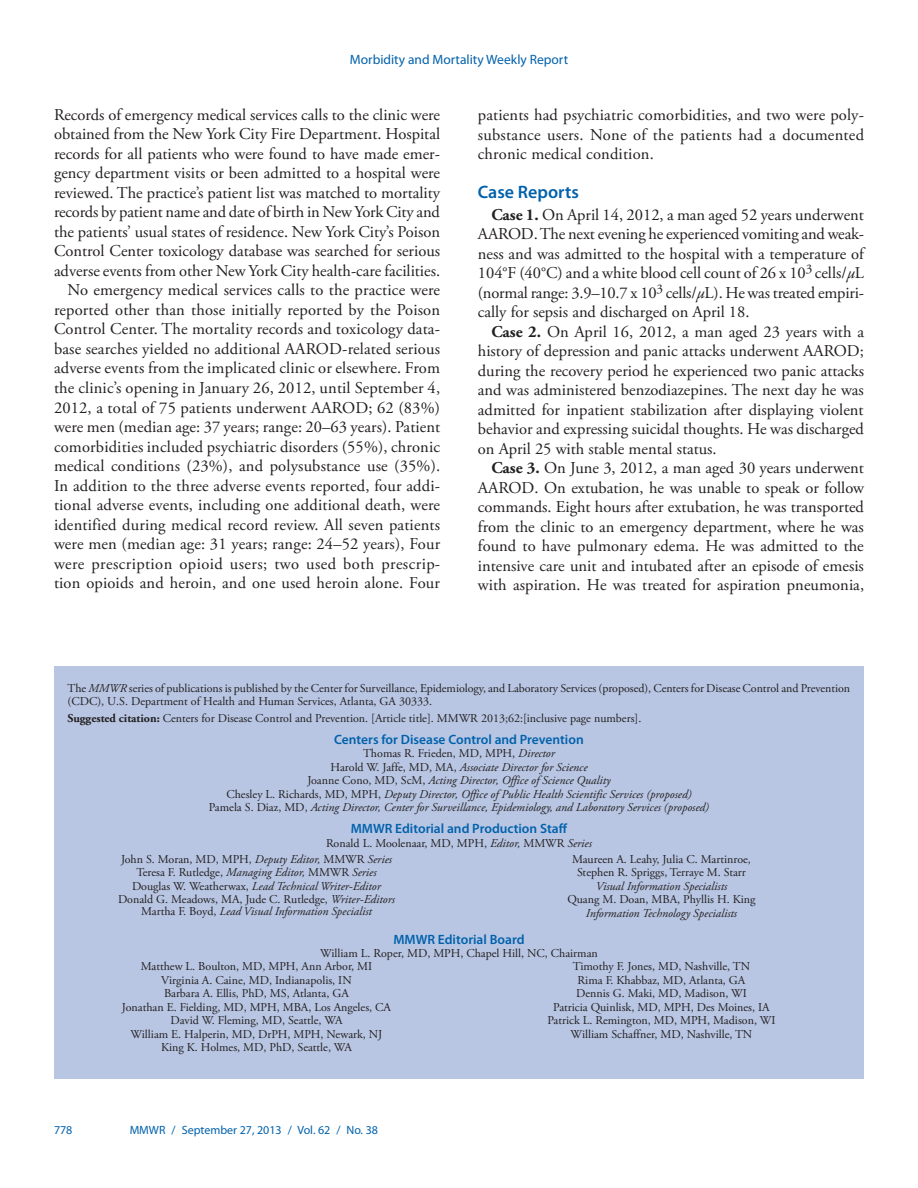
<style>
.page{position:relative;width:918px;height:1188px;background:#fff}
.page>*{position:absolute;margin:0;border:0;box-sizing:border-box;transform-origin:0 0}
.headline2{font:600 18px "Myriad Pro";color:#0161ab}
.body_copy{font:16.5px/19.5px "Adobe Garamond Pro";color:#231f20;text-align:justify}
.t1{font:600 13.5px "Myriad Pro";color:#0161ab}
.t2{font:13.5px "Myriad Pro";color:#0161ab}
.t3{font:12px/13.5px "Adobe Garamond Pro";color:#231f20;text-align:center}
.t4{font:italic 12px/13.5px "Adobe Garamond Pro";color:#231f20;text-align:center}
.footer_left{font:12px "Myriad Pro";color:#0161ab}
.s1{font-weight:700}
.s2{font-style:italic}
.s3{font-style:normal}
</style>
<div class="page">
<div style="left:54px;top:666px;width:810px;height:413px;background:#b8c6e3"></div>
<p class="t2" style="left:350px;top:51px;width:220px">Morbidity and Mortality Weekly Report</p>
<p class="body_copy" style="left:54px;top:106px;width:388px">Records of emergency medical services calls to the clinic were obtained from the New York City Fire Department. Hospital records for all patients who were found to have made emer&shy;gency department visits or been admitted to a hospital were reviewed. The practice’s patient list was matched to mortality records by patient name and date of birth in New York City and the patients’ usual states of residence. New York City’s Poison Control Center toxicology database was searched for serious adverse events from other New York City health-care facilities.</p>
<p class="body_copy" style="left:54px;top:281px;width:388px;text-indent:13px">No emergency medical services calls to the practice were reported other than those initially reported by the Poison Control Center. The mortality records and toxicology data&shy;base searches yielded no additional AAROD-related serious adverse events from the implicated clinic or elsewhere. From the clinic’s opening in January 26, 2012, until September 4, 2012, a total of 75 patients underwent AAROD; 62 (83%) were men (median age: 37 years; range: 20–63 years). Patient comorbidities included psychiatric disorders (55%), chronic medical conditions (23%), and polysubstance use (35%).<br>In addition to the three adverse events reported, four addi&shy;tional adverse events, including one additional death, were identified during medical record review. All seven patients were men (median age: 31 years; range: 24–52 years), Four were prescription opioid users; two used both prescrip&shy;tion opioids and heroin, and one used heroin alone. Four</p>
<p class="body_copy" style="left:478px;top:106px;width:388px">patients had psychiatric comorbidities, and two were poly&shy;substance users. None of the patients had a documented chronic medical condition.</p>
<p class="headline2" style="left:478px;top:180px;width:102px">Case Reports</p>
<p class="body_copy" style="left:478px;top:205px;width:388px;text-indent:13px"><span class="s1">Case 1.</span> On April 14, 2012, a man aged 52 years underwent AAROD. The next evening he experienced vomiting and weak&shy;ness and was admitted to the hospital with a temperature of 104°F (40°C) and a white blood cell count of 26 x 10<sup>3</sup> cells/<span class="s2">µ</span>L (normal range: 3.9–10.7 x 10<sup>3</sup> cells/<span class="s2">μ</span>L). He was treated empiri&shy;cally for sepsis and discharged on April 18.</p>
<p class="body_copy" style="left:478px;top:322px;width:388px;text-indent:13px"><span class="s1">Case 2.</span> On April 16, 2012, a man aged 23 years with a history of depression and panic attacks underwent AAROD; during the recovery period he experienced two panic attacks and was administered benzodiazepines. The next day he was admitted for inpatient stabilization after displaying violent behavior and expressing suicidal thoughts. He was discharged on April 25 with stable mental status.</p>
<p class="body_copy" style="left:478px;top:459px;width:388px;text-indent:13px"><span class="s1">Case 3.</span> On June 3, 2012, a man aged 30 years underwent AAROD. On extubation, he was unable to speak or follow commands. Eight hours after extubation, he was transported from the clinic to an emergency department, where he was found to have pulmonary edema. He was admitted to the intensive care unit and intubated after an episode of emesis with aspiration. He was treated for aspiration pneumonia,</p>
<p class="t3" style="left:68px;top:682px;width:784px;text-align:left">The <span class="s2">MMWR</span> series of publications is published by the Center for Surveillance, Epidemiology, and Laboratory Services (proposed), Centers for Disease Control and Prevention (CDC), U.S. Department of Health and Human Services, Atlanta, GA 30333.</p>
<p class="t3" style="left:68px;top:712px;width:575px"><span class="s1">Suggested citation:</span> Centers for Disease Control and Prevention. [Article title]. MMWR 2013;62:[inclusive page numbers].</p>
<p class="t1" style="left:334px;top:731px;width:251px">Centers for Disease Control and Prevention</p>
<p class="t4" style="left:209px;top:747px;width:502px"><span class="s3">Thomas R. Frieden, MD, MPH,</span> Director<br><span class="s3">Harold W. Jaffe, MD, MA,</span> Associate Director for Science<br><span class="s3">Joanne Cono, MD, ScM,</span> Acting Director, Office of Science Quality<br><span class="s3">Chesley L. Richards, MD, MPH,</span> Deputy Director, Office of Public Health Scientific Services (proposed)<br><span class="s3">Pamela S. Diaz, MD,</span> Acting Director, Center for Surveillance, Epidemiology, and Laboratory Services (proposed)</p>
<p class="t1" style="left:351px;top:820px;width:218px">MMWR Editorial and Production Staff</p>
<p class="t3" style="left:121px;top:835px;width:472px;line-height:15.9px;text-align:left;text-indent:205px">Ronald L. Moolenaar, MD, MPH, <span class="s2">Editor,</span> MMWR <span class="s2">Series<br></span>John S. Moran, MD, MPH, <span class="s2">Deputy Editor,</span> MMWR <span class="s2">Series</span></p>
<p class="t3" style="left:118px;top:866px;width:278px">Teresa F. Rutledge, <span class="s2">Managing Editor,</span> MMWR <span class="s2">Series<br></span>Douglas W. Weatherwax, <span class="s2">Lead Technical Writer-Editor<br></span>Donald G. Meadows, MA, Jude C. Rutledge, <span class="s2">Writer-Editors</span></p>
<p class="t4" style="left:141px;top:905px;width:232px"><span class="s3">Martha F. Boyd,</span> Lead Visual Information Specialist</p>
<p class="t3" style="left:572px;top:852px;width:180px">Maureen A. Leahy, Julia C. Martinroe,<br>Stephen R. Spriggs, Terraye M. Starr</p>
<p class="t4" style="left:596px;top:879px;width:133px">Visual Information Specialists</p>
<p class="t3" style="left:567px;top:893px;width:190px">Quang M. Doan, MBA, Phyllis H. King</p>
<p class="t4" style="left:586px;top:906px;width:153px">Information Technology Specialists</p>
<p class="t1" style="left:393px;top:931px;width:133px">MMWR Editorial Board</p>
<p class="t3" style="left:320px;top:947px;width:279px">William L. Roper, MD, MPH, Chapel Hill, NC, Chairman</p>
<p class="t3" style="left:141px;top:960px;width:233px">Matthew L. Boulton, MD, MPH, Ann Arbor, MI</p>
<p class="t3" style="left:161px;top:974px;width:192px">Virginia A. Caine, MD, Indianapolis, IN</p>
<p class="t3" style="left:164px;top:987px;width:186px">Barbara A. Ellis, PhD, MS, Atlanta, GA</p>
<p class="t3" style="left:122px;top:1001px;width:271px">Jonathan E. Fielding, MD, MPH, MBA, Los Angeles, CA</p>
<p class="t3" style="left:170px;top:1014px;width:174px">David W. Fleming, MD, Seattle, WA</p>
<p class="t3" style="left:131px;top:1028px;width:253px">William E. Halperin, MD, DrPH, MPH, Newark, NJ</p>
<p class="t3" style="left:161px;top:1041px;width:192px">King K. Holmes, MD, PhD, Seattle, WA</p>
<p class="t3" style="left:548px;top:960px;width:229px">Timothy F. Jones, MD, Nashville, TN<br>Rima F. Khabbaz, MD, Atlanta, GA<br>Dennis G. Maki, MD, Madison, WI<br>Patricia Quinlisk, MD, MPH, Des Moines, IA Patrick L. Remington, MD, MPH, Madison, WI William Schaffner, MD, Nashville, TN</p>
<p class="footer_left" style="left:54px;top:1123px;width:20px">778</p>
<p class="footer_left" style="left:130px;top:1123px;width:250px">MMWR / September 27, 2013 / Vol. 62 / No. 38</p>
</div>
